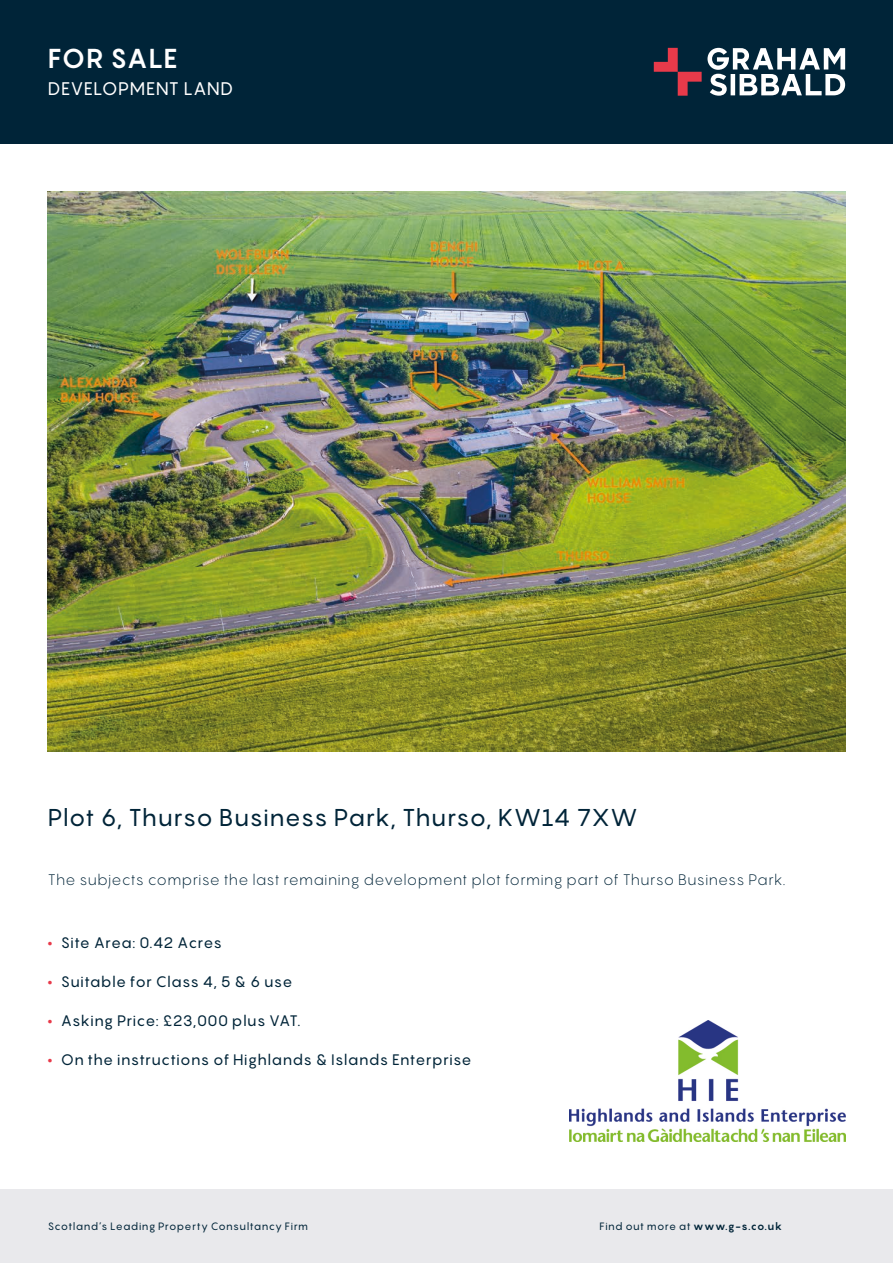
<style>
.page{position:relative;width:893px;height:1263px;background:#fff}
.page>*{position:absolute;margin:0;border:0;box-sizing:border-box;transform-origin:0 0}
.t1{font:700 27px "Pangram";color:#fff}
.t2{font:24px "Pangram";letter-spacing:.015em;color:#002438}
.t3{font:18px "Pangram";letter-spacing:.015em;color:#fff}
.t4{font:15px "Pangram";letter-spacing:.025em;color:#002438}
.t5{font:300 15px "Pangram";letter-spacing:.025em;color:#002438}
.t6{font:10.5px "Pangram";letter-spacing:.045em;color:#002438}
.s1{font-weight:900;color:#e83a4a}
.s2{font-weight:700}
</style>
<div class="page">
<div style="left:0;top:1189px;width:893px;height:74px;background:#e9e9ec"></div>
<div style="left:0;top:0;width:893px;height:144px;background:#002438"></div>
<svg style="left:654px;top:48px;width:191px;height:48px"></svg>
<img style="left:570px;top:1020px;width:275px;height:121px">
<img style="left:48px;top:191px;width:797px;height:560px">
<h1 class="t1" style="left:48px;top:41px;width:131px">FOR SALE</h1>
<p class="t3" style="left:48px;top:77px;width:187px">DEVELOPMENT LAND</p>
<h2 class="t2" style="left:48px;top:802px;width:591px">Plot 6, Thurso Business Park, Thurso, KW14 7XW</h2>
<p class="t5" style="left:48px;top:870px;width:739px">The subjects comprise the last remaining development plot forming part of Thurso Business Park.</p>
<p class="t4" style="left:48px;top:933px;width:176px"><span class="s1">•</span> Site Area: 0.42 Acres</p>
<p class="t4" style="left:48px;top:972px;width:246px"><span class="s1">•</span> Suitable for Class 4, 5 &amp; 6 use</p>
<p class="t4" style="left:48px;top:1011px;width:254px"><span class="s1">•</span> Asking Price: £23,000 plus VAT.</p>
<p class="t4" style="left:48px;top:1050px;width:425px"><span class="s1">•</span> On the instructions of Highlands &amp; Islands Enterprise</p>
<p class="t6" style="left:48px;top:1220px;width:262px">Scotland’s Leading Property Consultancy Firm</p>
<p class="t6" style="left:600px;top:1220px;width:184px">Find out more at <span class="s2">www.g-s.co.uk</span></p>
</div>
